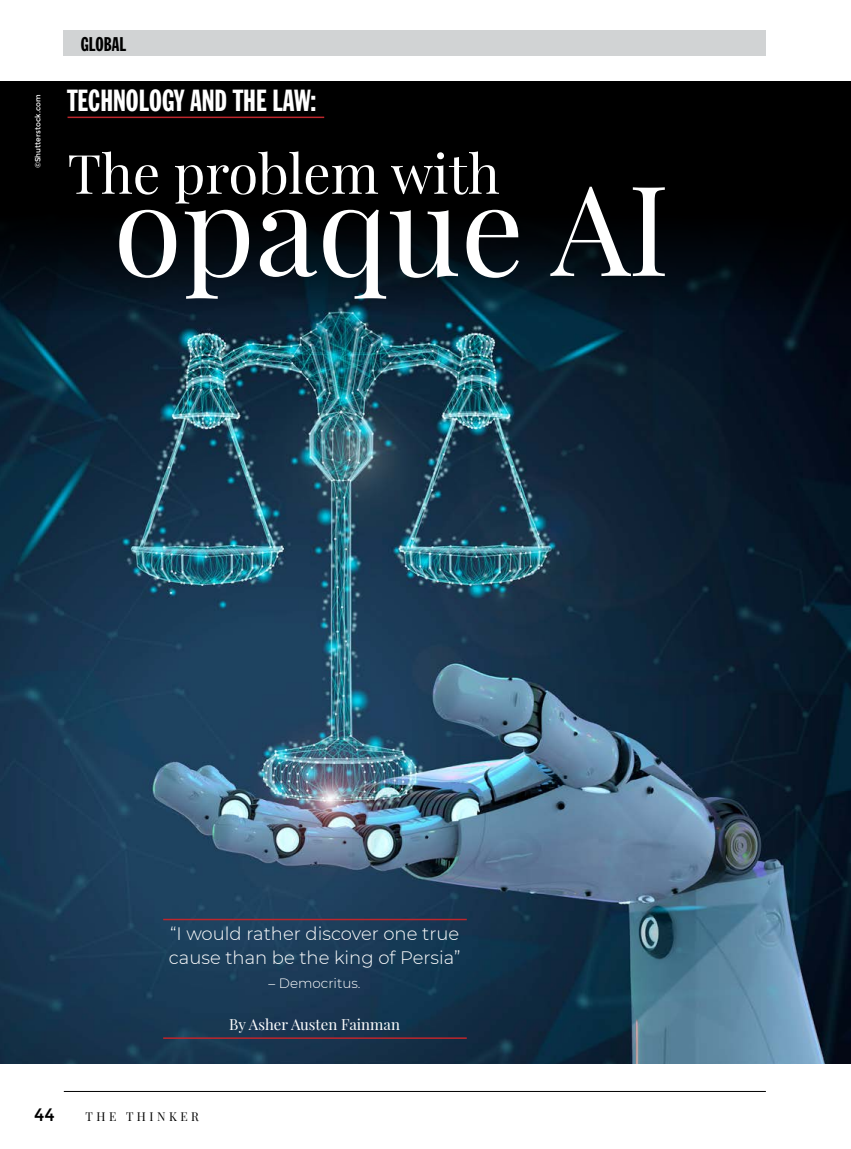
<style>
.page{position:relative;width:851px;height:1149px;background:#fff}
.page>*{position:absolute;margin:0;border:0;box-sizing:border-box;transform-origin:0 0}
.t1{font:125.25px "Playfair Display";color:#fff}
.t2{font:54.3px "Playfair Display";color:#fff}
.t3{font:30px "Franklin Gothic Extra Cond";color:#fff}
.t4{font:19.5px "Franklin Gothic Extra Cond";color:#000}
.t5{font:300 18px/24px "Montserrat";color:#fff}
.t6{font:18px "Montserrat";color:#000}
.t7{font:15px "Playfair Display";color:#fff}
.t8{font:300 13.5px "Montserrat";color:#fff}
.t9{font:12px "Playfair Display";letter-spacing:.29em;color:#000}
.t10{font:7.5px "Montserrat";color:#fff}
</style>
<div class="page">
<hr style="left:64px;top:1090px;width:701px;height:1px;background:#000">
<div style="left:0;top:81px;width:850px;height:982px;background:#000"></div>
<img style="left:0;top:228px;width:850px;height:835px">
<div style="left:64px;top:30px;width:701px;height:25px;background:#d1d3d4"></div>
<hr style="left:68px;top:116px;width:256px;height:2px;background:#be262c">
<hr style="left:163px;top:918px;width:303px;height:1px;background:#be262c">
<hr style="left:163px;top:1037px;width:303px;height:1px;background:#be262c">
<p class="t10" style="left:34px;top:168px;width:75px;rotate:-90deg">©Shutterstock.com</p>
<p class="t4" style="left:81px;top:33px;width:47px">GLOBAL</p>
<h3 class="t3" style="left:68px;top:84px;width:250px">TECHNOLOGY AND THE LAW:</h3>
<h2 class="t2" style="left:68px;top:139px;width:434px">The problem with</h2>
<h1 class="t1" style="left:113px;top:151px;width:558px">opaque AI</h1>
<p class="t5" style="left:169px;top:920px;width:293px">“I would rather discover one true cause than be the king of Persia”</p>
<p class="t8" style="left:268px;top:973px;width:93px">– Democritus.</p>
<p class="t7" style="left:229px;top:1014px;width:172px">By Asher Austen Fainman</p>
<p class="t6" style="left:34px;top:1103px;width:22px">44</p>
<p class="t9" style="left:85px;top:1108px;width:115px">THE THINKER</p>
</div>
